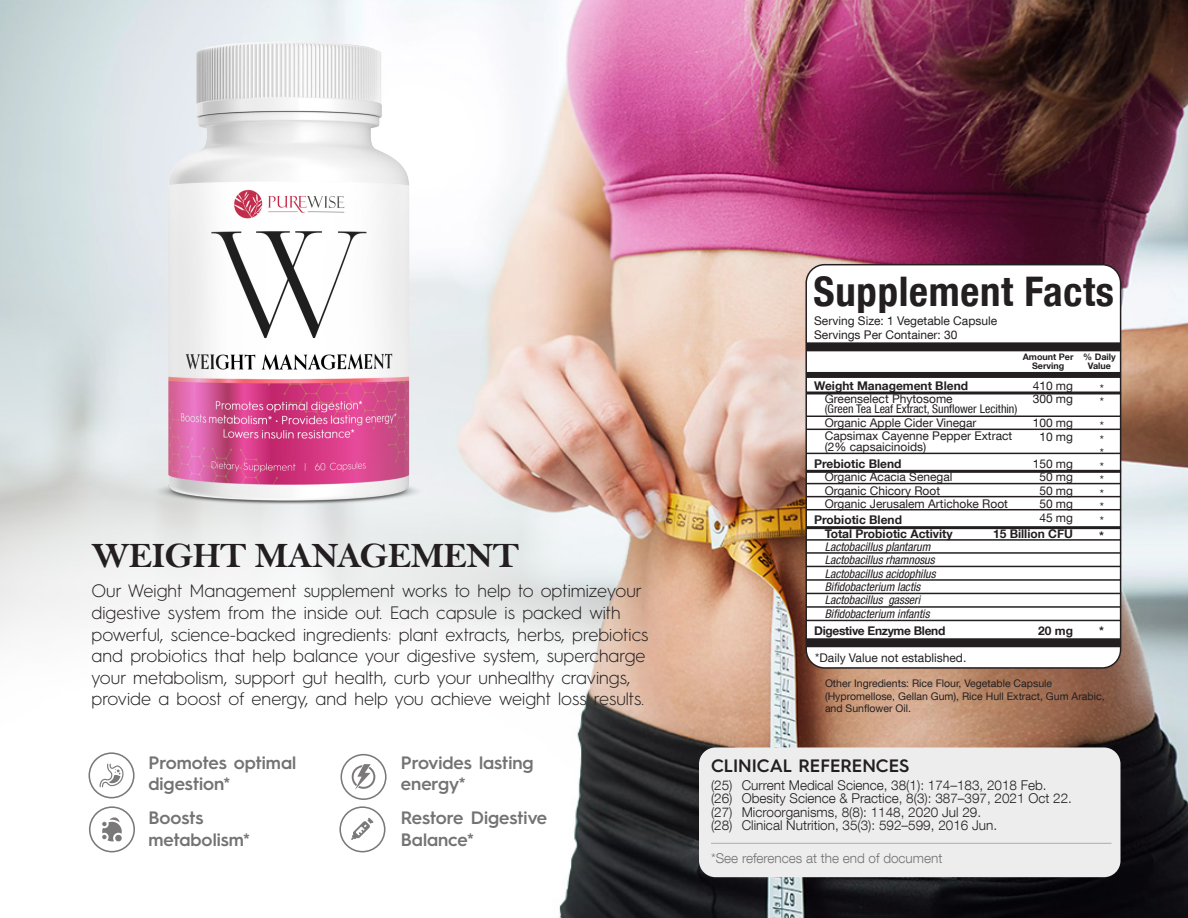
<style>
.page{position:relative;width:1188px;height:918px;background:#fff}
.page>*{position:absolute;margin:0;border:0;box-sizing:border-box;transform-origin:0 0}
.t1{font:700 condensed 40.8px "Helvetica Neue LT Com";letter-spacing:.015em;color:#231f20}
.t2{font:36px "Bell MT Bold";letter-spacing:-.025em;color:#231f20}
.t3{font:300 18px/21.6px "Hurme Geometric Sans 3";color:#231f20}
.t4{font:600 18px/21.6px "Hurme Geometric Sans 3";color:#737373}
.t5{font:600 18px "Hurme Geometric Sans 3";color:#231f20}
.t6{font:300 13.5px "Helvetica Neue LT Com";color:#231f20}
.t7{font:300 13.5px "Helvetica Neue LT Com";color:#737373}
.t8{font:12px/13.5px "Helvetica Neue LT Com";color:#231f20}
.t9{font:italic condensed 12px/13.4px "Helvetica Neue LT Com";color:#231f20}
.t10{font:700 12px/13px "Helvetica Neue LT Com";color:#231f20;text-align:center}
.t11{font:700 12px "Helvetica Neue LT Com";letter-spacing:-.025em;color:#231f20}
.t12{font:10.5px/12.6px "Helvetica Neue LT Com";color:#231f20}
.t13{font:700 9px/9px "Helvetica Neue LT Com";color:#231f20;text-align:center}
.s1{font-weight:400}
.s2{font-stretch:condensed}
.s3{font-weight:700}
.s4{font-weight:700;font-style:normal;font-stretch:normal}
</style>
<div class="page">
<img style="left:0;top:0;width:1188px;height:918px">
<svg style="left:89px;top:752px;width:46px;height:46px"></svg>
<svg style="left:89px;top:806px;width:46px;height:46px"></svg>
<svg style="left:340px;top:754px;width:47px;height:46px"></svg>
<svg style="left:339px;top:806px;width:47px;height:46px"></svg>
<div style="left:806px;top:265px;width:315px;height:403px;background:#fff;border-radius:18px"></div>
<div style="left:805px;top:264px;width:316px;height:405px;border:1px solid #231f20;border-radius:18px"></div>
<div style="left:807px;top:342px;width:314px;height:9px;background:#231f20"></div>
<div style="left:807px;top:638px;width:314px;height:9px;background:#231f20"></div>
<div style="left:807px;top:372px;width:314px;height:6px;background:#231f20"></div>
<hr style="left:806px;top:392px;width:315px;height:2px;background:#231f20">
<hr style="left:806px;top:416px;width:315px;height:1px;background:#231f20">
<hr style="left:806px;top:429px;width:315px;height:1px;background:#231f20">
<hr style="left:806px;top:470px;width:315px;height:3px;background:#231f20">
<hr style="left:806px;top:483px;width:315px;height:1px;background:#231f20">
<hr style="left:806px;top:496px;width:315px;height:1px;background:#231f20">
<hr style="left:806px;top:509px;width:315px;height:1px;background:#231f20">
<hr style="left:806px;top:453px;width:315px;height:1px;background:#231f20">
<hr style="left:806px;top:526px;width:315px;height:3px;background:#231f20">
<hr style="left:806px;top:539px;width:315px;height:2px;background:#231f20">
<hr style="left:806px;top:552px;width:315px;height:2px;background:#231f20">
<hr style="left:806px;top:566px;width:315px;height:1px;background:#231f20">
<hr style="left:806px;top:579px;width:315px;height:2px;background:#231f20">
<hr style="left:806px;top:593px;width:315px;height:1px;background:#231f20">
<hr style="left:806px;top:606px;width:315px;height:2px;background:#231f20">
<hr style="left:806px;top:620px;width:315px;height:1px;background:#231f20">
<img style="left:140px;top:20px;width:301px;height:498px">
<div style="left:699px;top:747px;width:421px;height:130px;background:#ededed;border-radius:16px"></div>
<hr style="left:711px;top:843px;width:401px;height:1px;background:#231f20">
<p class="t2" style="left:92px;top:534px;width:430px">WEIGHT MANAGEMENT</p>
<p class="t3" style="left:92px;top:579px;width:558px">Our Weight Management supplement works to help to optimizeyour digestive system from the inside out. Each capsule is packed with powerful, science-backed ingredients: plant extracts, herbs, prebiotics and probiotics that help balance your digestive system, supercharge your metabolism, support gut health, curb your unhealthy cravings, provide a boost of energy, and help you achieve weight loss results.</p>
<p class="t4" style="left:148px;top:751px;width:149px">Promotes optimal digestion*</p>
<p class="t4" style="left:148px;top:806px;width:103px">Boosts metabolism*</p>
<p class="t4" style="left:401px;top:751px;width:134px">Provides lasting energy*</p>
<p class="t4" style="left:401px;top:806px;width:148px">Restore Digestive<br>Balance*</p>
<p class="t1" style="left:814px;top:267px;width:302px">Supplement Facts</p>
<p class="t8" style="left:814px;top:314px;width:184px">Serving Size: 1 Vegetable Capsule<br>Servings Per Container: 30</p>
<p class="t13" style="left:1023px;top:352px;width:52px">Amount Per<br>Serving</p>
<p class="t13" style="left:1083px;top:352px;width:34px">% Daily<br>Value</p>
<p class="t10" style="left:814px;top:379px;width:155px">Weight Management Blend<br><span class="s1">Greenselect Phytosome</span></p>
<p class="t8" style="left:825px;top:402px;width:194px"><span class="s2">(Green Tea Leaf Extract, Sunflower Lecithin)<br></span>Organic Apple Cider Vinegar<br>Capsimax Cayenne Pepper Extract</p>
<p class="t8" style="left:814px;top:438px;width:114px;line-height:17.4px;text-indent:10px">(2% capsaicinoids)<br><span class="s3">Prebiotic Blend</span></p>
<p class="t8" style="left:825px;top:470px;width:185px">Organic Acacia Senegal<br>Organic Chicory Root<br>Organic Jerusalem Artichoke Root</p>
<p class="t10" style="left:814px;top:512px;width:89px">Probiotic Blend</p>
<p class="t8" style="left:1033px;top:379px;width:42px">410 mg<br>300 mg</p>
<p class="t8" style="left:1033px;top:416px;width:42px;text-align:center">100 mg<br>10 mg</p>
<p class="t8" style="left:1033px;top:456px;width:42px;text-align:center">150 mg<br>50 mg<br>50 mg<br>50 mg<br>45 mg</p>
<p class="t10" style="left:993px;top:527px;width:82px">15 Billion CFU</p>
<p class="t9" style="left:825px;top:527px;width:129px"><span class="s4">Total Probiotic Activity<br></span>Lactobacillus plantarum<br>Lactobacillus rhamnosus<br>Lactobacillus acidophilus<br>Bifidobacterium lactis<br>Lactobacillus gasseri<br>Bifidobacterium infantis</p>
<p class="t11" style="left:814px;top:623px;width:133px">Digestive Enzyme Blend</p>
<p class="t8" style="left:815px;top:650px;width:153px">*Daily Value not established.</p>
<p class="t10" style="left:1038px;top:623px;width:36px">20 mg</p>
<p class="t8" style="left:1100px;top:382px;width:6px">* *</p>
<p class="t8" style="left:1100px;top:419px;width:6px;text-align:justify">* * * * * * * *</p>
<p class="t10" style="left:1099px;top:528px;width:6px">*</p>
<p class="t10" style="left:1099px;top:624px;width:6px">*</p>
<p class="t12" style="left:825px;top:677px;width:281px">Other Ingredients: Rice Flour, Vegetable Capsule (Hypromellose, Gellan Gum), Rice Hull Extract, Gum Arabic, and Sunflower Oil.</p>
<p class="t5" style="left:711px;top:754px;width:200px">CLINICAL REFERENCES</p>
<p class="t6" style="left:711px;top:777px;width:337px">(25) Current Medical Science, 38(1): 174–183, 2018 Feb.</p>
<p class="t6" style="left:711px;top:790px;width:362px">(26) Obesity Science &amp; Practice, 8(3): 387–397, 2021 Oct 22.</p>
<p class="t6" style="left:711px;top:804px;width:272px">(27) Microorganisms, 8(8): 1148, 2020 Jul 29.</p>
<p class="t6" style="left:711px;top:817px;width:288px">(28) Clinical Nutrition, 35(3): 592–599, 2016 Jun.</p>
<p class="t7" style="left:711px;top:850px;width:233px">*See references at the end of document</p>
</div>
